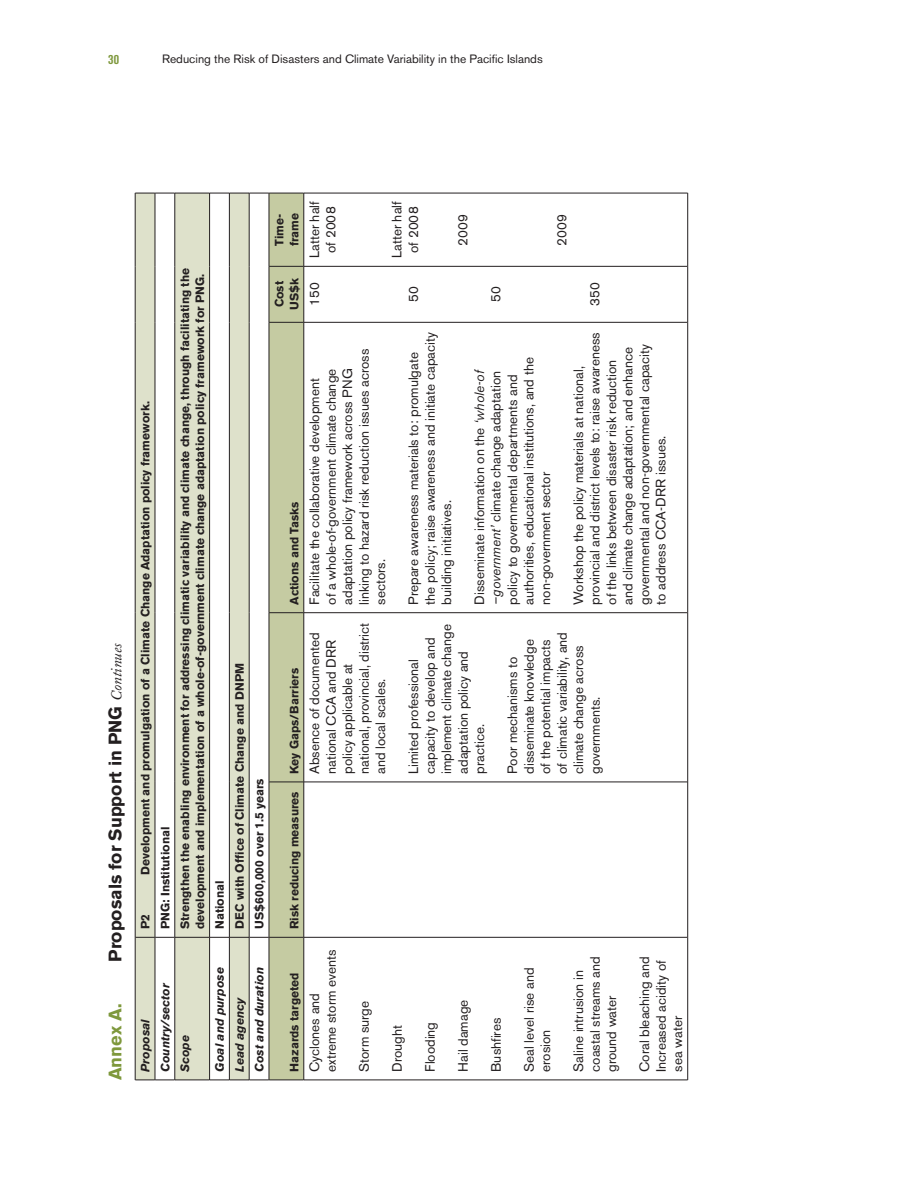
<style>
.page{position:relative;width:918px;height:1188px;background:#fff}
.page>*{position:absolute;margin:0;border:0;box-sizing:border-box;transform-origin:0 0}
.t1{font:700 18px "Akzidenz Grotesk BE";color:#231f20}
.t2{font:700 18px "Akzidenz Grotesk BE";color:#7e983c}
.t3{font:13.5px/16.5px "Akzidenz Grotesk BE";color:#231f20}
.t4{font:700 condensed 13.5px "Akzidenz Grotesk BE";color:#7e983c}
.t5{font:700 12px/15px "Akzidenz Grotesk BE";color:#231f20}
.t6{font:12px "Akzidenz Grotesk BE";color:#231f20}
.t7{font:italic 700 12px "Akzidenz Grotesk BE";color:#231f20}
.s1{font-family:"Adobe Caslon";font-weight:400;font-style:italic;font-size:15px}
.s2{font-style:italic}
</style>
<div class="page">
<div style="left:136px;top:194px;width:19px;height:886px;background:#dee1cb"></div>
<svg style="left:156px;top:194px;width:53px;height:886px;fill:#dee1cb"></svg>
<hr style="left:135px;top:937px;width:1px;height:143px;background:#231f20">
<hr style="left:135px;top:782px;width:1px;height:155px;background:#231f20">
<hr style="left:135px;top:613px;width:1px;height:169px;background:#231f20">
<hr style="left:135px;top:322px;width:1px;height:291px;background:#231f20">
<hr style="left:135px;top:266px;width:1px;height:56px;background:#231f20">
<hr style="left:135px;top:193px;width:1px;height:73px;background:#231f20">
<hr style="left:155px;top:937px;width:1px;height:143px;background:#231f20">
<svg style="left:135px;top:1080px;width:40px;height:1px"></svg>
<hr style="left:155px;top:782px;width:1px;height:155px;background:#231f20">
<svg style="left:135px;top:937px;width:40px;height:1px"></svg>
<hr style="left:155px;top:613px;width:1px;height:169px;background:#231f20">
<hr style="left:155px;top:322px;width:1px;height:291px;background:#231f20">
<hr style="left:155px;top:266px;width:1px;height:56px;background:#231f20">
<hr style="left:155px;top:193px;width:1px;height:73px;background:#231f20">
<svg style="left:135px;top:193px;width:40px;height:1px"></svg>
<hr style="left:175px;top:937px;width:1px;height:143px;background:#231f20">
<hr style="left:175px;top:1080px;width:34px;height:1px;background:#231f20">
<hr style="left:175px;top:782px;width:1px;height:155px;background:#231f20">
<hr style="left:175px;top:937px;width:34px;height:1px;background:#231f20">
<hr style="left:175px;top:613px;width:1px;height:169px;background:#231f20">
<hr style="left:175px;top:322px;width:1px;height:291px;background:#231f20">
<hr style="left:175px;top:266px;width:1px;height:56px;background:#231f20">
<hr style="left:175px;top:193px;width:1px;height:73px;background:#231f20">
<hr style="left:175px;top:193px;width:34px;height:1px;background:#231f20">
<hr style="left:209px;top:937px;width:1px;height:143px;background:#231f20">
<hr style="left:209px;top:782px;width:1px;height:155px;background:#231f20">
<hr style="left:209px;top:613px;width:1px;height:169px;background:#231f20">
<hr style="left:209px;top:322px;width:1px;height:291px;background:#231f20">
<hr style="left:209px;top:266px;width:1px;height:56px;background:#231f20">
<hr style="left:209px;top:193px;width:1px;height:73px;background:#231f20">
<svg style="left:210px;top:193px;width:94px;height:888px"></svg>
<hr style="left:269px;top:937px;width:1px;height:143px;background:#231f20">
<hr style="left:269px;top:1080px;width:35px;height:1px;background:#231f20">
<hr style="left:269px;top:782px;width:1px;height:155px;background:#231f20">
<hr style="left:269px;top:937px;width:35px;height:1px;background:#231f20">
<hr style="left:269px;top:613px;width:1px;height:169px;background:#231f20">
<hr style="left:269px;top:782px;width:35px;height:1px;background:#231f20">
<hr style="left:269px;top:322px;width:1px;height:291px;background:#231f20">
<hr style="left:269px;top:612px;width:35px;height:1px;background:#231f20">
<hr style="left:269px;top:266px;width:1px;height:56px;background:#231f20">
<hr style="left:269px;top:322px;width:35px;height:1px;background:#231f20">
<hr style="left:269px;top:193px;width:1px;height:73px;background:#231f20">
<hr style="left:269px;top:266px;width:35px;height:1px;background:#231f20">
<hr style="left:269px;top:193px;width:35px;height:1px;background:#231f20">
<hr style="left:304px;top:937px;width:1px;height:143px;background:#231f20">
<hr style="left:304px;top:1080px;width:384px;height:1px;background:#231f20">
<hr style="left:304px;top:782px;width:1px;height:155px;background:#231f20">
<hr style="left:304px;top:937px;width:384px;height:1px;background:#231f20">
<hr style="left:304px;top:613px;width:1px;height:169px;background:#231f20">
<hr style="left:304px;top:782px;width:384px;height:1px;background:#231f20">
<hr style="left:304px;top:322px;width:1px;height:291px;background:#231f20">
<hr style="left:304px;top:612px;width:384px;height:1px;background:#231f20">
<hr style="left:304px;top:266px;width:1px;height:56px;background:#231f20">
<hr style="left:304px;top:322px;width:384px;height:1px;background:#231f20">
<hr style="left:304px;top:193px;width:1px;height:73px;background:#231f20">
<hr style="left:304px;top:266px;width:384px;height:1px;background:#231f20">
<hr style="left:304px;top:193px;width:384px;height:1px;background:#231f20">
<hr style="left:687px;top:937px;width:1px;height:143px;background:#231f20">
<hr style="left:687px;top:782px;width:1px;height:155px;background:#231f20">
<hr style="left:687px;top:613px;width:1px;height:169px;background:#231f20">
<hr style="left:687px;top:322px;width:1px;height:291px;background:#231f20">
<hr style="left:687px;top:266px;width:1px;height:56px;background:#231f20">
<hr style="left:687px;top:193px;width:1px;height:73px;background:#231f20">
<p class="t4" style="left:108px;top:52px;width:13px">30</p>
<p class="t6" style="left:162px;top:52px;width:382px">Reducing the Risk of Disasters and Climate Variability in the Pacific Islands</p>
<h1 class="t1" style="left:105px;top:962px;width:319px;rotate:-90deg">Proposals for Support in PNG <span class="s1">Continues</span></h1>
<h1 class="t2" style="left:105px;top:1080px;width:78px;rotate:-90deg">Annex A.</h1>
<p class="t5" style="left:138px;top:875px;width:475px;rotate:-90deg">Development and promulgation of a Climate Change Adaptation policy framework.</p>
<p class="t5" style="left:138px;top:929px;width:16px;rotate:-90deg">P2</p>
<p class="t5" style="left:158px;top:929px;width:104px;rotate:-90deg">PNG: Institutional</p>
<p class="t5" style="left:178px;top:929px;width:662px;rotate:-90deg">Strengthen the enabling environment for addressing climatic variability and climate change, through facilitating the development and implementation of a whole-of-government climate change adaptation policy framework for PNG.</p>
<p class="t5" style="left:212px;top:929px;width:50px;rotate:-90deg">National</p>
<p class="t5" style="left:232px;top:929px;width:266px;rotate:-90deg">DEC with Office of Climate Change and DNPM</p>
<p class="t5" style="left:252px;top:929px;width:152px;rotate:-90deg">US$600,000 over 1.5 years</p>
<p class="t7" style="left:138px;top:1072px;width:55px;rotate:-90deg">Proposal</p>
<p class="t7" style="left:158px;top:1072px;width:91px;rotate:-90deg">Country/sector</p>
<p class="t7" style="left:178px;top:1072px;width:38px;rotate:-90deg">Scope</p>
<p class="t7" style="left:213px;top:1072px;width:106px;rotate:-90deg">Goal and purpose</p>
<p class="t7" style="left:232px;top:1072px;width:77px;rotate:-90deg">Lead agency</p>
<p class="t7" style="left:252px;top:1072px;width:106px;rotate:-90deg">Cost and duration</p>
<p class="t5" style="left:272px;top:246px;width:35px;rotate:-90deg">Time&shy;frame</p>
<p class="t5" style="left:272px;top:310px;width:34px;rotate:-90deg">Cost<br>US$k</p>
<p class="t3" style="left:306px;top:258px;width:58px;text-align:center;rotate:-90deg">Latter half of 2008</p>
<p class="t3" style="left:389px;top:258px;width:58px;text-align:center;rotate:-90deg">Latter half of 2008</p>
<p class="t3" style="left:455px;top:246px;width:33px;rotate:-90deg">2009</p>
<p class="t3" style="left:554px;top:246px;width:33px;rotate:-90deg">2009</p>
<p class="t3" style="left:306px;top:306px;width:25px;rotate:-90deg">150</p>
<p class="t3" style="left:405px;top:302px;width:18px;rotate:-90deg">50</p>
<p class="t3" style="left:488px;top:302px;width:18px;rotate:-90deg">50</p>
<p class="t3" style="left:587px;top:306px;width:25px;rotate:-90deg">350</p>
<p class="t5" style="left:287px;top:605px;width:105px;rotate:-90deg">Actions and Tasks</p>
<p class="t5" style="left:287px;top:774px;width:108px;rotate:-90deg">Key Gaps/Barriers</p>
<p class="t5" style="left:287px;top:929px;width:139px;rotate:-90deg">Risk reducing measures</p>
<p class="t5" style="left:287px;top:1072px;width:101px;rotate:-90deg">Hazards targeted</p>
<p class="t3" style="left:306px;top:605px;width:257px;rotate:-90deg">Facilitate the collaborative development<br>of a whole-of-government climate change adaptation policy framework across PNG linking to hazard risk reduction issues across sectors.</p>
<p class="t3" style="left:405px;top:605px;width:274px;rotate:-90deg">Prepare awareness materials to: promulgate the policy; raise awareness and initiate capacity building initiatives.</p>
<p class="t3" style="left:471px;top:605px;width:249px;rotate:-90deg">Disseminate information on the <span class="s2">‘whole-of –government’</span> climate change adaptation policy to governmental departments and authorities, educational institutions, and the non-government sector</p>
<p class="t3" style="left:570px;top:605px;width:274px;rotate:-90deg">Workshop the policy materials at national, provincial and district levels to: raise awareness of the links between disaster risk reduction<br>and climate change adaptation; and enhance governmental and non-governmental capacity to address CCA-DRR issues.</p>
<p class="t3" style="left:306px;top:774px;width:153px;rotate:-90deg">Absence of documented national CCA and DRR policy applicable at national, provincial, district and local scales.</p>
<p class="t3" style="left:405px;top:774px;width:151px;rotate:-90deg">Limited professional capacity to develop and implement climate change adaptation policy and practice.</p>
<p class="t3" style="left:504px;top:774px;width:143px;rotate:-90deg">Poor mechanisms to disseminate knowledge of the potential impacts of climatic variability, and climate change across governments.</p>
<p class="t3" style="left:306px;top:1072px;width:124px;rotate:-90deg">Cyclones and extreme storm events</p>
<p class="t3" style="left:356px;top:1072px;width:72px;rotate:-90deg">Storm surge</p>
<p class="t3" style="left:389px;top:1072px;width:48px;rotate:-90deg">Drought</p>
<p class="t3" style="left:422px;top:1072px;width:51px;rotate:-90deg">Flooding</p>
<p class="t3" style="left:455px;top:1072px;width:73px;rotate:-90deg">Hail damage</p>
<p class="t3" style="left:488px;top:1072px;width:56px;rotate:-90deg">Bushfires</p>
<p class="t3" style="left:521px;top:1072px;width:106px;rotate:-90deg">Seal level rise and erosion</p>
<p class="t3" style="left:570px;top:1072px;width:117px;rotate:-90deg">Saline intrusion in coastal streams and ground water</p>
<p class="t3" style="left:636px;top:1072px;width:117px;rotate:-90deg">Coral bleaching and<br>Increased acidity of sea water</p>
</div>
